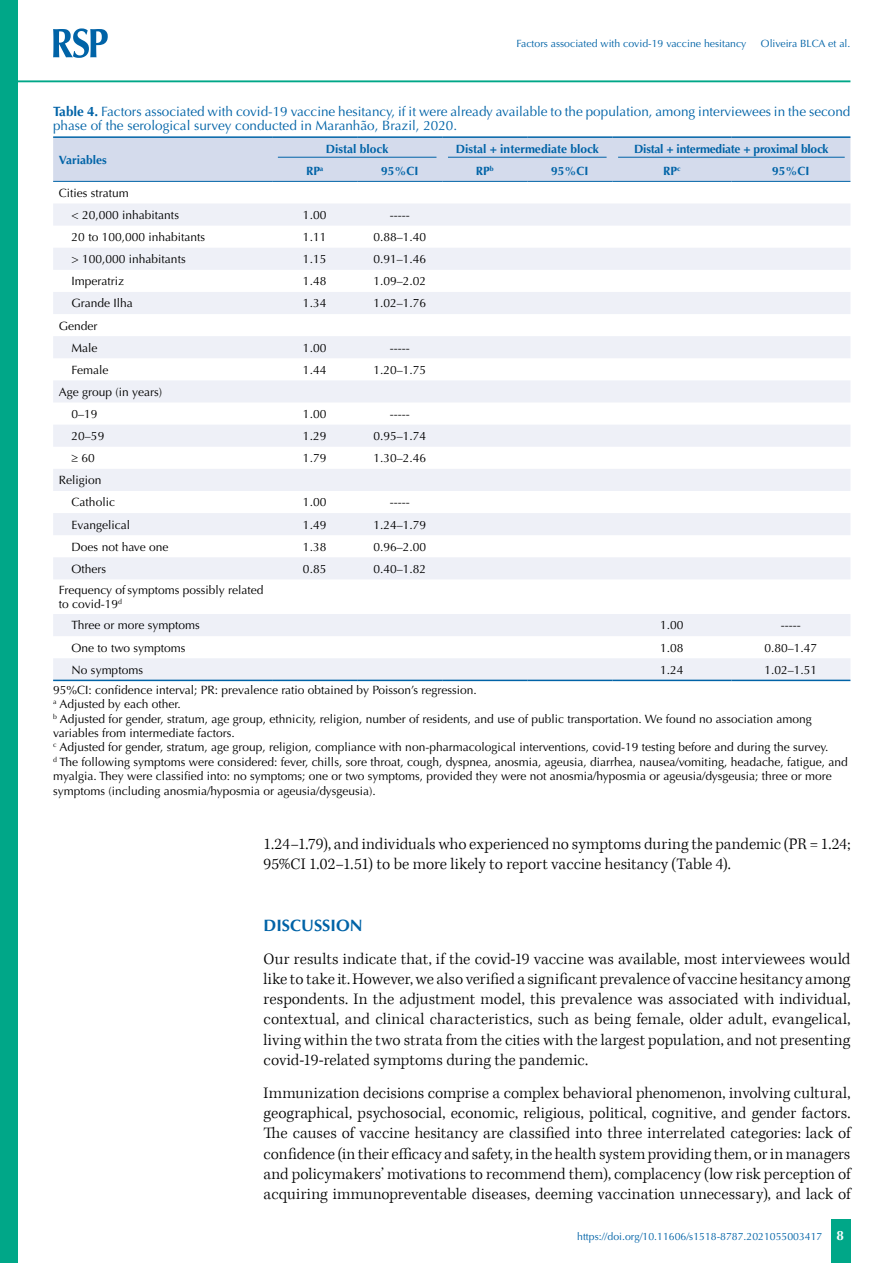
<style>
.page{position:relative;width:893px;height:1263px;background:#fff}
.page>*{position:absolute;margin:0;border:0;box-sizing:border-box;transform-origin:0 0}
.t1{font:300 16.5px/20.2px "Kepler Std";letter-spacing:.005em;color:#000;text-align:justify}
.t2{font:700 16.5px "Optima";color:#0063a7}
.t3{font:13.5px/14.2px "Optima";color:#0063a7}
.t4{font:700 13.5px "Optima";color:#fff}
.t5{font:12px/14.4px "Optima";color:#000}
.t6{font:700 12px "Optima";color:#0063a7}
.t7{font:700 12px "Optima";letter-spacing:-.02em;color:#0063a7}
.t8{font:10.5px "Optima";color:#0063a7}
.s1{font-weight:700}
</style>
<div class="page">
<div style="left:831px;top:1220px;width:20px;height:43px;background:#00a788"></div>
<div style="left:0;top:0;width:18px;height:1263px;background:#00a788"></div>
<svg style="left:53px;top:28px;width:55px;height:30px"></svg>
<hr style="left:18px;top:80px;width:832px;height:2px;background:#00a788">
<div style="left:53px;top:138px;width:797px;height:43px;background:#d4dbec"></div>
<svg style="left:53px;top:204px;width:797px;height:476px;fill:#f2f3f9"></svg>
<hr style="left:53px;top:136px;width:219px;height:2px;background:#0063a7">
<hr style="left:272px;top:136px;width:85px;height:2px;background:#0063a7">
<hr style="left:357px;top:136px;width:85px;height:2px;background:#0063a7">
<hr style="left:442px;top:136px;width:85px;height:2px;background:#0063a7">
<hr style="left:527px;top:136px;width:85px;height:2px;background:#0063a7">
<hr style="left:612px;top:136px;width:119px;height:2px;background:#0063a7">
<hr style="left:731px;top:136px;width:119px;height:2px;background:#0063a7">
<hr style="left:53px;top:181px;width:219px;height:1px;background:#0063a7">
<hr style="left:272px;top:181px;width:85px;height:1px;background:#0063a7">
<hr style="left:357px;top:181px;width:85px;height:1px;background:#0063a7">
<hr style="left:442px;top:181px;width:85px;height:1px;background:#0063a7">
<hr style="left:527px;top:181px;width:85px;height:1px;background:#0063a7">
<hr style="left:612px;top:181px;width:119px;height:1px;background:#0063a7">
<hr style="left:731px;top:181px;width:119px;height:1px;background:#0063a7">
<hr style="left:53px;top:680px;width:219px;height:1px;background:#0063a7">
<hr style="left:272px;top:680px;width:85px;height:1px;background:#0063a7">
<hr style="left:357px;top:680px;width:85px;height:1px;background:#0063a7">
<hr style="left:442px;top:680px;width:85px;height:1px;background:#0063a7">
<hr style="left:527px;top:680px;width:85px;height:1px;background:#0063a7">
<hr style="left:612px;top:680px;width:119px;height:1px;background:#0063a7">
<hr style="left:731px;top:680px;width:119px;height:1px;background:#0063a7">
<hr style="left:278px;top:157px;width:158px;height:1px;background:#0063a7">
<hr style="left:448px;top:157px;width:159px;height:1px;background:#0063a7">
<hr style="left:618px;top:157px;width:227px;height:1px;background:#0063a7">
<p class="t8" style="left:516px;top:37px;width:231px">Factors associated with covid-19 vaccine hesitancy</p>
<p class="t8" style="left:761px;top:37px;width:91px">Oliveira BLCA et al.</p>
<p class="t3" style="left:53px;top:105px;width:799px"><span class="s1">Table 4.</span> Factors associated with covid-19 vaccine hesitancy, if it were already available to the population, among interviewees in the second phase of the serological survey conducted in Maranhão, Brazil, 2020.</p>
<p class="t6" style="left:59px;top:153px;width:49px">Variables</p>
<p class="t6" style="left:326px;top:142px;width:64px">Distal block</p>
<p class="t6" style="left:456px;top:142px;width:145px">Distal + intermediate block</p>
<p class="t7" style="left:634px;top:142px;width:196px">Distal + intermediate + proximal block</p>
<p class="t6" style="left:306px;top:164px;width:18px">RP<sup>a</sup></p>
<p class="t6" style="left:381px;top:164px;width:39px">95%CI</p>
<p class="t6" style="left:476px;top:164px;width:19px">RP<sup>b</sup></p>
<p class="t6" style="left:551px;top:164px;width:39px">95%CI</p>
<p class="t6" style="left:663px;top:164px;width:19px">RP<sup>c</sup></p>
<p class="t6" style="left:772px;top:164px;width:39px">95%CI</p>
<p class="t5" style="left:72px;top:182px;width:109px;line-height:22px;text-indent:-13px">Cities stratum<br>&lt; 20,000 inhabitants</p>
<p class="t5" style="left:303px;top:208px;width:25px">1.00</p>
<p class="t5" style="left:390px;top:208px;width:21px">-----</p>
<p class="t5" style="left:72px;top:230px;width:135px">20 to 100,000 inhabitants</p>
<p class="t5" style="left:303px;top:230px;width:25px">1.11</p>
<p class="t5" style="left:373px;top:230px;width:54px">0.88–1.40</p>
<p class="t5" style="left:72px;top:252px;width:116px">&gt; 100,000 inhabitants</p>
<p class="t5" style="left:303px;top:252px;width:25px">1.15</p>
<p class="t5" style="left:373px;top:252px;width:54px">0.91–1.46</p>
<p class="t5" style="left:72px;top:274px;width:54px">Imperatriz</p>
<p class="t5" style="left:303px;top:274px;width:25px">1.48</p>
<p class="t5" style="left:373px;top:274px;width:54px">1.09–2.02</p>
<p class="t5" style="left:72px;top:296px;width:63px">Grande Ilha</p>
<p class="t5" style="left:303px;top:296px;width:25px">1.34</p>
<p class="t5" style="left:373px;top:296px;width:54px">1.02–1.76</p>
<p class="t5" style="left:59px;top:315px;width:40px;line-height:22px;text-align:right">Gender<br>Male</p>
<p class="t5" style="left:303px;top:341px;width:25px">1.00</p>
<p class="t5" style="left:390px;top:341px;width:21px">-----</p>
<p class="t5" style="left:72px;top:363px;width:38px">Female</p>
<p class="t5" style="left:303px;top:363px;width:25px">1.44</p>
<p class="t5" style="left:373px;top:363px;width:54px">1.20–1.75</p>
<p class="t5" style="left:72px;top:381px;width:92px;line-height:22px;text-indent:-13px">Age group (in years)<br>0–19</p>
<p class="t5" style="left:303px;top:407px;width:25px">1.00</p>
<p class="t5" style="left:390px;top:407px;width:21px">-----</p>
<p class="t5" style="left:72px;top:429px;width:34px">20–59</p>
<p class="t5" style="left:303px;top:429px;width:25px">1.29</p>
<p class="t5" style="left:373px;top:429px;width:54px">0.95–1.74</p>
<p class="t5" style="left:72px;top:451px;width:25px">≥ 60</p>
<p class="t5" style="left:303px;top:451px;width:25px">1.79</p>
<p class="t5" style="left:373px;top:451px;width:54px">1.30–2.46</p>
<p class="t5" style="left:72px;top:469px;width:45px;line-height:22px;text-indent:-13px">Religion<br>Catholic</p>
<p class="t5" style="left:303px;top:495px;width:25px">1.00</p>
<p class="t5" style="left:390px;top:495px;width:21px">-----</p>
<p class="t5" style="left:72px;top:517px;width:60px">Evangelical</p>
<p class="t5" style="left:303px;top:517px;width:25px">1.49</p>
<p class="t5" style="left:373px;top:517px;width:54px">1.24–1.79</p>
<p class="t5" style="left:72px;top:540px;width:98px">Does not have one</p>
<p class="t5" style="left:303px;top:540px;width:25px">1.38</p>
<p class="t5" style="left:373px;top:540px;width:54px">0.96–2.00</p>
<p class="t5" style="left:72px;top:562px;width:36px">Others</p>
<p class="t5" style="left:303px;top:562px;width:25px">0.85</p>
<p class="t5" style="left:373px;top:562px;width:54px">0.40–1.82</p>
<p class="t5" style="left:59px;top:583px;width:206px">Frequency of symptoms possibly related to covid-19<sup>d</sup></p>
<p class="t5" style="left:72px;top:618px;width:130px">Three or more symptoms</p>
<p class="t5" style="left:660px;top:618px;width:25px">1.00</p>
<p class="t5" style="left:781px;top:618px;width:21px">-----</p>
<p class="t5" style="left:72px;top:640px;width:115px">One to two symptoms</p>
<p class="t5" style="left:660px;top:640px;width:25px">1.08</p>
<p class="t5" style="left:765px;top:640px;width:54px">0.80–1.47</p>
<p class="t5" style="left:72px;top:663px;width:73px">No symptoms</p>
<p class="t5" style="left:660px;top:663px;width:25px">1.24</p>
<p class="t5" style="left:765px;top:663px;width:54px">1.02–1.51</p>
<p class="t5" style="left:53px;top:683px;width:796px">95%CI: confidence interval; PR: prevalence ratio obtained by Poisson’s regression.<br><sup>a</sup> Adjusted by each other.<br><sup>b</sup> Adjusted for gender, stratum, age group, ethnicity, religion, number of residents, and use of public transportation. We found no association among variables from intermediate factors.<br><sup>c</sup> Adjusted for gender, stratum, age group, religion, compliance with non-pharmacological interventions, covid-19 testing before and during the survey.<br><sup>d</sup> The following symptoms were considered: fever, chills, sore throat, cough, dyspnea, anosmia, ageusia, diarrhea, nausea/vomiting, headache, fatigue, and myalgia. They were classified into: no symptoms; one or two symptoms, provided they were not anosmia/hyposmia or ageusia/dysgeusia; three or more symptoms (including anosmia/hyposmia or ageusia/dysgeusia).</p>
<h1 class="t1" style="left:264px;top:834px;width:588px">1.24–1.79), and individuals who experienced no symptoms during the pandemic (PR = 1.24;<br>95%CI 1.02–1.51) to be more likely to report vaccine hesitancy (Table 4).</h1>
<h1 class="t2" style="left:264px;top:915px;width:100px">DISCUSSION</h1>
<p class="t1" style="left:264px;top:949px;width:588px">Our results indicate that, if the covid-19 vaccine was available, most interviewees would like to take it. However, we also verified a significant prevalence of vaccine hesitancy among respondents. In the adjustment model, this prevalence was associated with individual, contextual, and clinical characteristics, such as being female, older adult, evangelical, living within the two strata from the cities with the largest population, and not presenting covid-19-related symptoms during the pandemic.</p>
<p class="t1" style="left:264px;top:1083px;width:588px">Immunization decisions comprise a complex behavioral phenomenon, involving cultural, geographical, psychosocial, economic, religious, political, cognitive, and gender factors.<br>The causes of vaccine hesitancy are classified into three interrelated categories: lack of confidence (in their efficacy and safety, in the health system providing them, or in managers and policymakers’ motivations to recommend them), complacency (low risk perception of acquiring immunopreventable diseases, deeming vaccination unnecessary), and lack of</p>
<p class="t8" style="left:577px;top:1230px;width:247px">https://doi.org/10.11606/s1518-8787.2021055003417</p>
<p class="t4" style="left:836px;top:1227px;width:9px">8</p>
</div>
